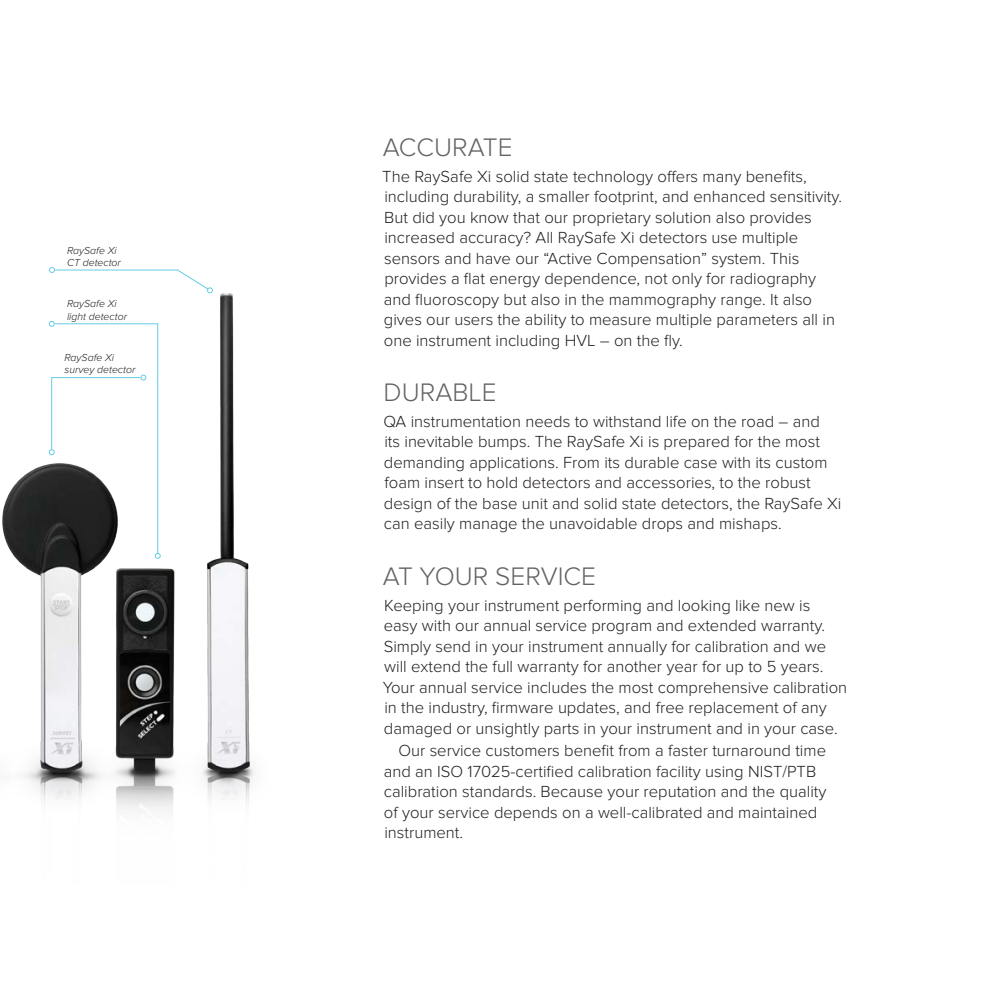
<style>
.page{position:relative;width:993px;height:993px;background:#fff}
.page>*{position:absolute;margin:0;border:0;box-sizing:border-box;transform-origin:0 0}
.Medium_Heading{font:300 26.25px "Proxima Nova";color:#636366}
.Bodytext_-_Proxima_N{font:300 16.62px/20.5px "Proxima Nova";color:#231f20}
.New_body_small{font:italic 300 10.5px/12.2px "Proxima Nova";color:#231f20}
</style>
<div class="page">
<img style="left:2px;top:293px;width:252px;height:518px">
<hr style="left:55px;top:269px;width:122px;height:1px;background:#65cce6">
<svg style="left:49px;top:267px;width:6px;height:6px"></svg>
<svg style="left:176px;top:269px;width:37px;height:24px"></svg>
<hr style="left:55px;top:323px;width:103px;height:1px;background:#65cce6">
<svg style="left:49px;top:321px;width:6px;height:5px"></svg>
<hr style="left:157px;top:323px;width:1px;height:230px;background:#65cce6">
<svg style="left:155px;top:552px;width:6px;height:6px"></svg>
<hr style="left:51px;top:377px;width:89px;height:1px;background:#65cce6">
<svg style="left:140px;top:374px;width:6px;height:6px"></svg>
<hr style="left:51px;top:377px;width:1px;height:72px;background:#65cce6">
<svg style="left:49px;top:449px;width:6px;height:6px"></svg>
<p class="New_body_small" style="left:67px;top:244px;width:55px">RaySafe Xi<br>CT detector</p>
<p class="New_body_small" style="left:67px;top:298px;width:61px">RaySafe Xi light detector</p>
<p class="New_body_small" style="left:64px;top:351px;width:72px">RaySafe Xi survey detector</p>
<p class="Medium_Heading" style="left:382px;top:132px;width:131px">ACCURATE</p>
<p class="Bodytext_-_Proxima_N" style="left:382px;top:166px;width:461px">The RaySafe Xi solid state technology offers many benefits, including durability, a smaller footprint, and enhanced sensitivity.<br>But did you know that our proprietary solution also provides increased accuracy? All RaySafe Xi detectors use multiple sensors and have our “Active Compensation” system. This provides a flat energy dependence, not only for radiography and fluoroscopy but also in the mammography range. It also gives our users the ability to measure multiple parameters all in one instrument including HVL – on the fly.</p>
<p class="Medium_Heading" style="left:383px;top:377px;width:114px">DURABLE</p>
<p class="Bodytext_-_Proxima_N" style="left:383px;top:411px;width:459px">QA instrumentation needs to withstand life on the road – and<br>its inevitable bumps. The RaySafe Xi is prepared for the most demanding applications. From its durable case with its custom foam insert to hold detectors and accessories, to the robust design of the base unit and solid state detectors, the RaySafe Xi can easily manage the unavoidable drops and mishaps.</p>
<p class="Medium_Heading" style="left:382px;top:561px;width:215px">AT YOUR SERVICE</p>
<p class="Bodytext_-_Proxima_N" style="left:383px;top:595px;width:465px">Keeping your instrument performing and looking like new is<br>easy with our annual service program and extended warranty.<br>Simply send in your instrument annually for calibration and we will extend the full warranty for another year for up to 5 years.<br>Your annual service includes the most comprehensive calibration in the industry, firmware updates, and free replacement of any damaged or unsightly parts in your instrument and in your case.</p>
<p class="Bodytext_-_Proxima_N" style="left:383px;top:740px;width:444px;text-indent:15px">Our service customers benefit from a faster turnaround time and an ISO 17025-certified calibration facility using NIST/PTB calibration standards. Because your reputation and the quality of your service depends on a well-calibrated and maintained instrument.</p>
</div>
